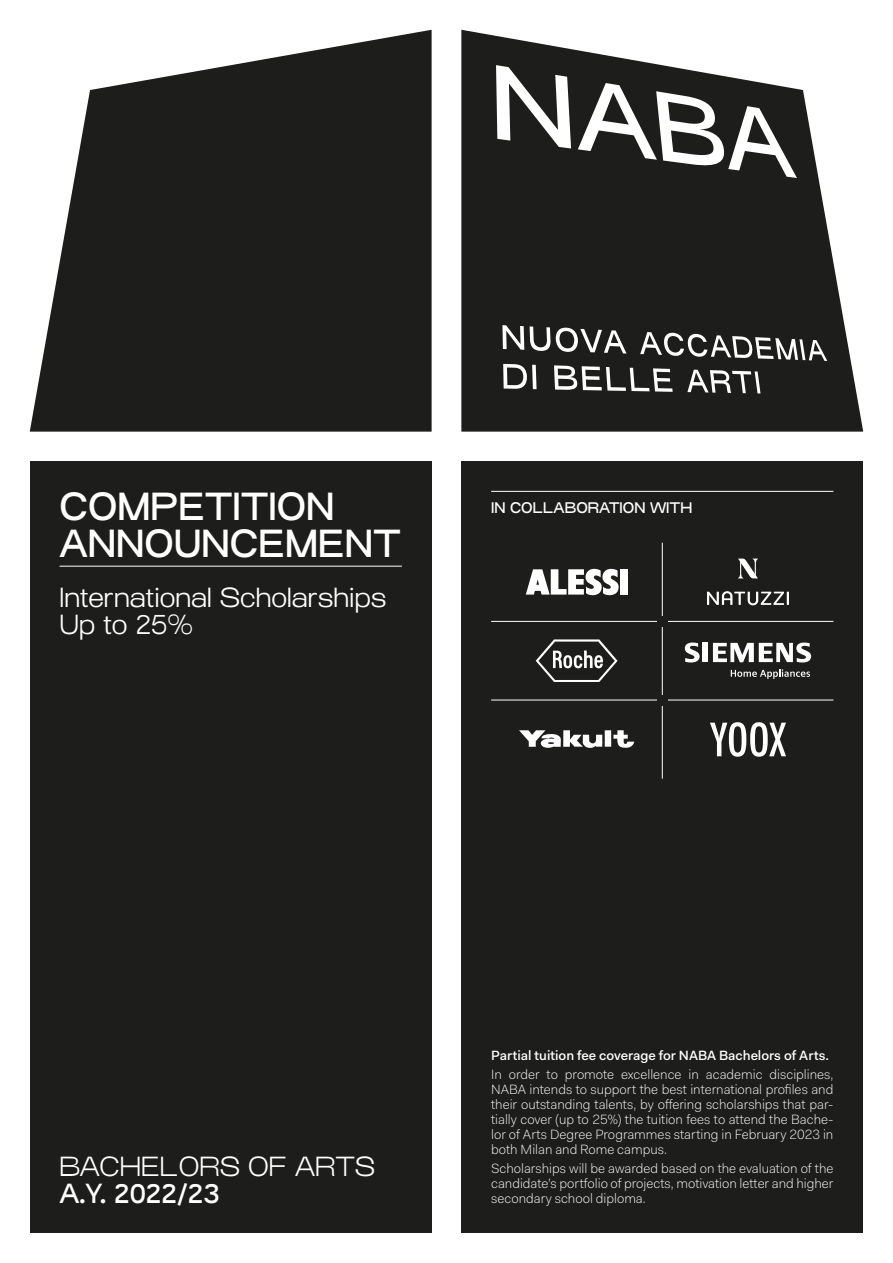
<style>
.page{position:relative;width:893px;height:1263px;background:#fff}
.page>*{position:absolute;margin:0;border:0;box-sizing:border-box;transform-origin:0 0}
.t1{font:500 38.25px/36.8px "Osmose";color:#fff}
.t2{font:300 27px/27px "Osmose";color:#fff}
.t3{font:500 27px "Osmose";color:#fff}
.t4{font:500 15px "Osmose";color:#fff}
.t5{font:300 13.5px/15px "Fakt";color:#fff;text-align:justify}
.t6{font:500 13.5px "Fakt";color:#fff}
</style>
<div class="page">
<div style="left:461px;top:462px;width:402px;height:771px;background:#1d1d1b"></div>
<div style="left:30px;top:462px;width:402px;height:771px;background:#1d1d1b"></div>
<svg style="left:30px;top:30px;width:402px;height:402px;background:#3e3e3d"></svg>
<svg style="left:461px;top:30px;width:402px;height:402px;fill:#1d1d1b"></svg>
<svg style="left:496px;top:65px;width:75px;height:83px"></svg>
<svg style="left:578px;top:83px;width:219px;height:95px"></svg>
<svg style="left:502px;top:325px;width:325px;height:68px;background:#494947"></svg>
<hr style="left:60px;top:566px;width:342px;height:1px;background:#fff">
<hr style="left:491px;top:491px;width:342px;height:1px;background:#fff">
<hr style="left:662px;top:543px;width:1px;height:78px;background:#fff">
<hr style="left:491px;top:621px;width:171px;height:1px;background:#fff">
<hr style="left:662px;top:621px;width:171px;height:1px;background:#fff">
<hr style="left:662px;top:622px;width:1px;height:78px;background:#fff">
<hr style="left:491px;top:700px;width:171px;height:1px;background:#fff">
<hr style="left:662px;top:700px;width:171px;height:1px;background:#fff">
<hr style="left:662px;top:700px;width:1px;height:79px;background:#fff">
<svg style="left:526px;top:568px;width:93px;height:28px"></svg>
<div style="left:620px;top:569px;width:7px;height:26px;background:#fff"></div>
<svg style="left:707px;top:591px;width:82px;height:14px"></svg>
<svg style="left:738px;top:559px;width:20px;height:19px"></svg>
<svg style="left:536px;top:639px;width:82px;height:43px"></svg>
<svg style="left:685px;top:642px;width:126px;height:20px"></svg>
<svg style="left:731px;top:669px;width:79px;height:10px"></svg>
<svg style="left:519px;top:730px;width:115px;height:18px"></svg>
<svg style="left:710px;top:722px;width:76px;height:35px"></svg>
<div style="left:657px;top:616px;width:11px;height:11px;background:#1d1d1b"></div>
<div style="left:657px;top:694px;width:11px;height:11px;background:#1d1d1b"></div>
<h1 class="t1" style="left:60px;top:493px;width:343px">COMPETITION<br>ANNOUNCEMENT</h1>
<p class="t4" style="left:491px;top:499px;width:203px">IN COLLABORATION WITH</p>
<h2 class="t2" style="left:60px;top:588px;width:328px">International Scholarships<br>Up to 25%</h2>
<h2 class="t2" style="left:60px;top:1157px;width:317px">BACHELORS OF ARTS</h2>
<h2 class="t3" style="left:60px;top:1178px;width:161px">A.Y. 2022/23</h2>
<p class="t6" style="left:491px;top:1046px;width:340px">Partial tuition fee coverage for NABA Bachelors of Arts.</p>
<p class="t5" style="left:491px;top:1067px;width:344px">In order to promote excellence in academic disciplines, NABA intends to support the best international profiles and their outstanding talents, by offering scholarships that par&shy;tially cover (up to 25%) the tuition fees to attend the Bache&shy;lor of Arts Degree Programmes starting in February 2023 in both Milan and Rome campus.</p>
<p class="t5" style="left:491px;top:1161px;width:344px">Scholarships will be awarded based on the evaluation of the candidate’s portfolio of projects, motivation letter and higher secondary school diploma.</p>
</div>
